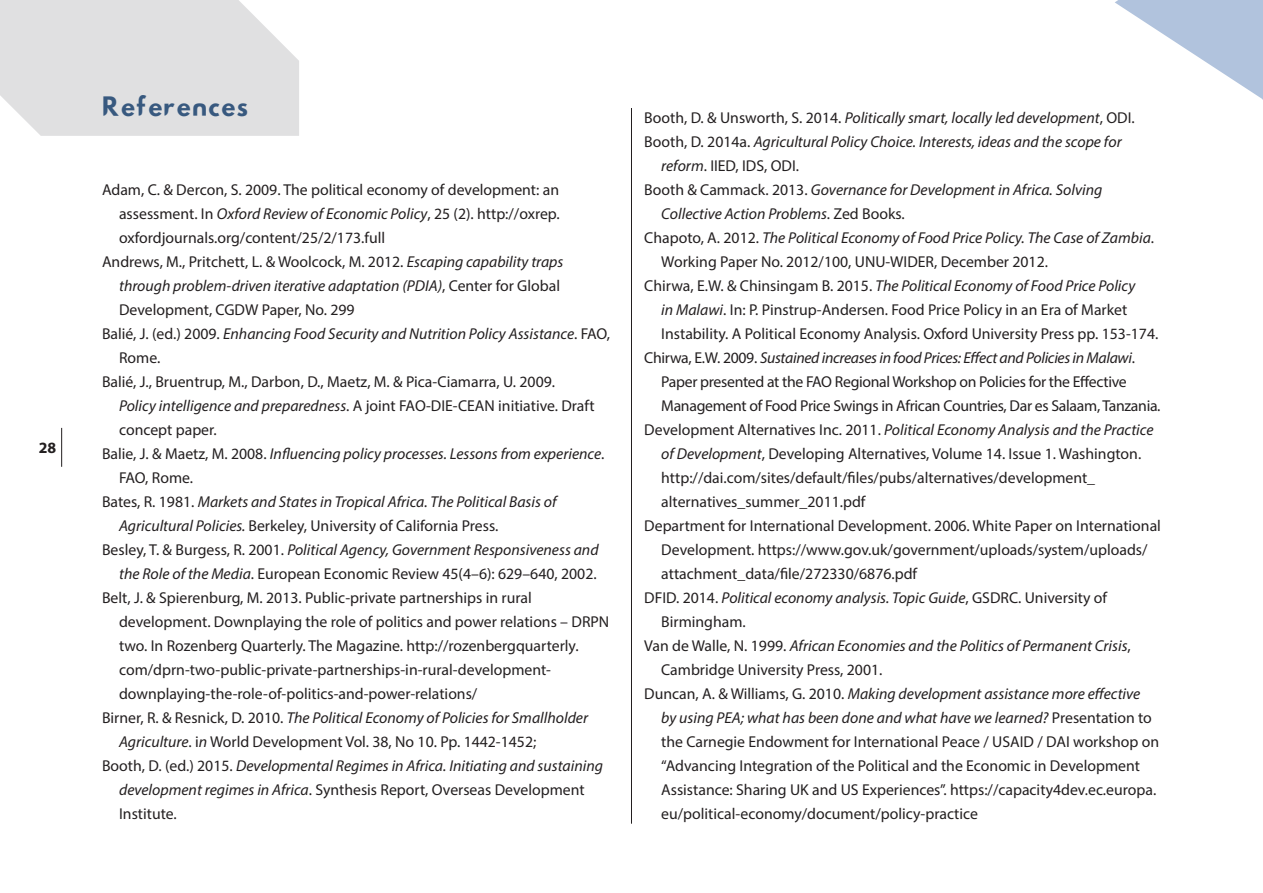
<style>
.page{position:relative;width:1263px;height:893px;background:#fff}
.page>*{position:absolute;margin:0;border:0;box-sizing:border-box;transform-origin:0 0}
.t1{font:24px "Hussar Nova Rg";color:#38597f}
.Default{font:15.75px/24px "Myriad Pro";color:#231f20}
.Heading_1{font:italic 15.75px/24px "Myriad Pro";color:#231f20}
.Default-2{font:15.75px/24px "Myriad Pro";letter-spacing:-.02em;color:#231f20}
.t2{font:700 15.75px "Myriad Pro";color:#231f20}
.s1{font-style:italic}
.s2{font-style:normal}
</style>
<div class="page">
<hr style="left:61px;top:428px;width:1px;height:39px;background:#231f20">
<hr style="left:631px;top:108px;width:1px;height:716px;background:#231f20">
<svg style="left:0;top:0;width:299px;height:136px;background:#e2e2e3"></svg>
<svg style="left:1115px;top:0;width:148px;height:100px"></svg>
<p class="t2" style="left:39px;top:437px;width:19px">28</p>
<h1 class="t1" style="left:102px;top:91px;width:148px">References</h1>
<p class="Default" style="left:119px;top:178px;width:442px;text-align:justify;text-indent:-17px">Adam, C. &amp; Dercon, S. 2009. The political economy of development: an assessment. In <span class="s1">Oxford Review of Economic Policy</span>, 25 (2). http://oxrep. oxfordjournals.org/content/25/2/173.full</p>
<p class="Default" style="left:119px;top:250px;width:446px;text-indent:-17px">Andrews, M., Pritchett, L. &amp; Woolcock, M. 2012. <span class="s1">Escaping capability traps through problem-driven iterative adaptation (PDIA)</span>, Center for Global<br>Development, CGDW Paper, No. 299</p>
<p class="Heading_1" style="left:119px;top:322px;width:493px;text-indent:-17px"><span class="s2">Balié, J. (ed.) 2009.</span> Enhancing Food Security and Nutrition Policy Assistance<span class="s2">. FAO,<br>Rome.</span></p>
<p class="Default" style="left:119px;top:370px;width:477px;text-indent:-17px">Balié, J., Bruentrup, M., Darbon, D., Maetz, M. &amp; Pica-Ciamarra, U. 2009.<br><span class="s1">Policy intelligence and preparedness</span>. A joint FAO-DIE-CEAN initiative. Draft concept paper.</p>
<p class="Heading_1" style="left:119px;top:442px;width:487px;text-indent:-17px"><span class="s2">Balie, J. &amp; Maetz, M. 2008.</span> Influencing policy processes. Lessons from experience<span class="s2">.<br>FAO, Rome.</span></p>
<p class="Heading_1" style="left:119px;top:490px;width:439px;text-indent:-17px"><span class="s2">Bates, R. 1981.</span> Markets and States in Tropical Africa. The Political Basis of<br>Agricultural Policies. <span class="s2">Berkeley, University of California Press.</span></p>
<p class="Default" style="left:102px;top:538px;width:498px;text-align:right">Besley, T. &amp; Burgess, R. 2001. <span class="s1">Political Agency, Government Responsiveness and the Role of the Media</span>. European Economic Review 45(4–6): 629–640, 2002.</p>
<p class="Default" style="left:119px;top:586px;width:492px;text-indent:-17px">Belt, J. &amp; Spierenburg, M. 2013. Public-private partnerships in rural development. Downplaying the role of politics and power relations – DRPN two. In Rozenberg Quarterly. The Magazine. http://rozenbergquarterly. com/dprn-two-public-private-partnerships-in-rural-development&shy;downplaying-the-role-of-politics-and-power-relations/</p>
<p class="Default" style="left:119px;top:706px;width:471px;text-indent:-17px">Birner, R. &amp; Resnick, D. 2010. <span class="s1">The Political Economy of Policies for Smallholder<br>Agriculture</span>. i<span class="s1">n</span> World Development Vol. 38, No 10. Pp. 1442-1452;</p>
<p class="Heading_1" style="left:119px;top:754px;width:485px;text-indent:-17px"><span class="s2">Booth, D. (ed.) 2015.</span> Developmental Regimes in Africa. Initiating and sustaining development regimes in Africa<span class="s2">. Synthesis Report, Overseas Development<br>Institute.</span></p>
<p class="Heading_1" style="left:644px;top:106px;width:492px"><span class="s2">Booth, D. &amp; Unsworth, S. 2014.</span> Politically smart, locally led development<span class="s2">, ODI.</span></p>
<p class="Heading_1" style="left:661px;top:130px;width:462px;text-indent:-17px"><span class="s2">Booth, D. 2014a.</span> Agricultural Policy Choice. Interests, ideas and the scope for reform<span class="s2">. IIED, IDS, ODI.</span></p>
<p class="Heading_1" style="left:661px;top:178px;width:443px;text-indent:-17px"><span class="s2">Booth &amp; Cammack. 2013.</span> Governance for Development in Africa. Solving<br>Collective Action Problems<span class="s2">. Zed Books.</span></p>
<p class="Default" style="left:661px;top:226px;width:494px;text-indent:-17px">Chapoto, A. 2012. <span class="s1">The Political Economy of Food Price Policy. The Case of Zambia</span>.<br>Working Paper No. 2012/100, UNU-WIDER, December 2012.</p>
<p class="Default" style="left:661px;top:274px;width:499px;text-indent:-17px">Chirwa, E.W. &amp; Chinsingam B. 2015. <span class="s1">The Political Economy of Food Price Policy<br>in Malawi</span>. In: P. Pinstrup-Andersen. Food Price Policy in an Era of Market<br>Instability. A Political Economy Analysis. Oxford University Press pp. 153-174.</p>
<p class="Default-2" style="left:661px;top:346px;width:501px;text-indent:-17px">Chirwa, E.W. 2009. <span class="s1">Sustained increases in food Prices: Effect and Policies in Malawi</span>.<br>Paper presented at the FAO Regional Workshop on Policies for the Effective<br>Management of Food Price Swings in African Countries, Dar es Salaam, Tanzania.</p>
<p class="Default" style="left:661px;top:418px;width:494px;text-indent:-17px">Development Alternatives Inc. 2011. <span class="s1">Political Economy Analysis and the Practice of Development</span>, Developing Alternatives, Volume 14. Issue 1. Washington. http://dai.com/sites/default/files/pubs/alternatives/development_ alternatives_summer_2011.pdf</p>
<p class="Default" style="left:661px;top:514px;width:501px;text-indent:-17px">Department for International Development. 2006. White Paper on International<br>Development. https://www.gov.uk/government/uploads/system/uploads/ attachment_data/file/272330/6876.pdf</p>
<p class="Default" style="left:661px;top:586px;width:447px;text-indent:-17px">DFID. 2014. <span class="s1">Political economy analysis. Topic Guide</span>, GSDRC. University of<br>Birmingham.</p>
<p class="Default" style="left:661px;top:634px;width:471px;text-indent:-17px">Van de Walle, N. 1999. <span class="s1">African Economies and the Politics of Permanent Crisis</span>,<br>Cambridge University Press, 2001.</p>
<p class="Default" style="left:661px;top:682px;width:499px;text-indent:-17px">Duncan, A. &amp; Williams, G. 2010. <span class="s1">Making development assistance more effective by using PEA; what has been done and what have we learned?</span> Presentation to the Carnegie Endowment for International Peace / USAID / DAI workshop on “Advancing Integration of the Political and the Economic in Development Assistance: Sharing UK and US Experiences”. https://capacity4dev.ec.europa. eu/political-economy/document/policy-practice</p>
</div>
